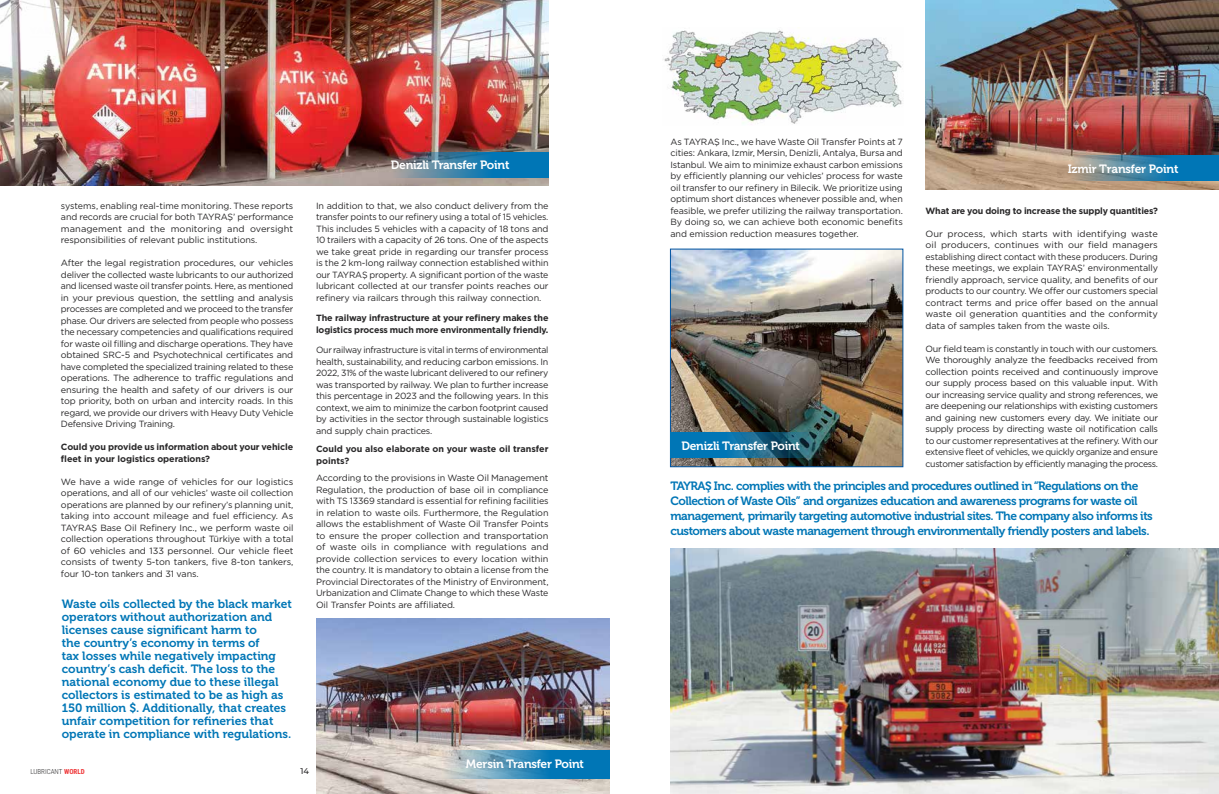
<style>
.page{position:relative;width:1219px;height:794px;background:#fff}
.page>*{position:absolute;margin:0;border:0;box-sizing:border-box;transform-origin:0 0}
.t1{font:12px/13px "Museo 700";letter-spacing:-.01em;color:#0076b6}
.t2{font:12px/15px "Museo 700";letter-spacing:-.04em;color:#0076b6}
.t3{font:12px "Museo 700";letter-spacing:-.02em;color:#fff}
.t4{font:9px/11.5px "Gotham";letter-spacing:-.01em;color:#292829;text-align:justify}
.t5{font:700 9px/11.5px "Gotham";letter-spacing:-.015em;color:#292829}
.t6{font:500 8.3px "Montserrat";color:#292829}
.t7{font:300 7px "Roboto Condensed";color:#292829}
.s1{font-weight:700;color:#ef383a}
</style>
<div class="page">
<img style="left:0;top:0;width:549px;height:186px">
<img style="left:664px;top:30px;width:238px;height:95px">
<img style="left:316px;top:618px;width:293px;height:176px">
<img style="left:672px;top:251px;width:229px;height:214px">
<div style="left:670px;top:249px;width:233px;height:218px;border:1px solid #0155a2"></div>
<img style="left:926px;top:0;width:293px;height:190px">
<img style="left:670px;top:549px;width:549px;height:245px">
<svg style="left:378px;top:152px;width:171px;height:25px;background:#39789d"></svg>
<svg style="left:1057px;top:155px;width:162px;height:26px;background:#4b87a3"></svg>
<svg style="left:670px;top:432px;width:168px;height:26px;background:#146287"></svg>
<svg style="left:428px;top:750px;width:181px;height:29px;background:#5499bd"></svg>
<p class="t4" style="left:61px;top:200px;width:234px">systems, enabling real-time monitoring. These reports and records are crucial for both TAYRAŞ’ performance management and the monitoring and oversight responsibilities of relevant public institutions.</p>
<p class="t4" style="left:61px;top:257px;width:234px">After the legal registration procedures, our vehicles deliver the collected waste lubricants to our authorized and licensed waste oil transfer points. Here, as mentioned in your previous question, the settling and analysis processes are completed and we proceed to the transfer phase. Our drivers are selected from people who possess the necessary competencies and qualifications required for waste oil filling and discharge operations. They have obtained SRC-5 and Psychotechnical certificates and have completed the specialized training related to these operations. The adherence to traffic regulations and ensuring the health and safety of our drivers is our top priority, both on urban and intercity roads. In this regard, we provide our drivers with Heavy Duty Vehicle Defensive Driving Training.</p>
<p class="t5" style="left:61px;top:441px;width:234px">Could you provide us information about your vehicle fleet in your logistics operations?</p>
<p class="t4" style="left:61px;top:476px;width:234px">We have a wide range of vehicles for our logistics operations, and all of our vehicles’ waste oil collection operations are planned by our refinery’s planning unit, taking into account mileage and fuel efficiency. As TAYRAŞ Base Oil Refinery Inc., we perform waste oil collection operations throughout Türkiye with a total of 60 vehicles and 133 personnel. Our vehicle fleet consists of twenty 5-ton tankers, five 8-ton tankers, four 10-ton tankers and 31 vans.</p>
<p class="t1" style="left:62px;top:597px;width:232px">Waste oils collected by the black market operators without authorization and licenses cause significant harm to<br>the country’s economy in terms of<br>tax losses while negatively impacting country’s cash deficit. The loss to the national economy due to these illegal collectors is estimated to be as high as 150 million $. Additionally, that creates unfair competition for refineries that operate in compliance with regulations.</p>
<p class="t4" style="left:670px;top:136px;width:234px">As TAYRAŞ Inc., we have Waste Oil Transfer Points at 7 cities: Ankara, Izmir, Mersin, Denizli, Antalya, Bursa and Istanbul. We aim to minimize exhaust carbon emissions by efficiently planning our vehicles’ process for waste oil transfer to our refinery in Bilecik. We prioritize using optimum short distances whenever possible and, when feasible, we prefer utilizing the railway transportation.<br>By doing so, we can achieve both economic benefits and emission reduction measures together.</p>
<h1 class="t3" style="left:391px;top:158px;width:120px">Denizli Transfer Point</h1>
<h1 class="t3" style="left:1068px;top:162px;width:112px">Izmir Transfer Point</h1>
<p class="t4" style="left:316px;top:200px;width:234px">In addition to that, we also conduct delivery from the transfer points to our refinery using a total of 15 vehicles.<br>This includes 5 vehicles with a capacity of 18 tons and 10 trailers with a capacity of 26 tons. One of the aspects we take great pride in regarding our transfer process is the 2 km-long railway connection established within our TAYRAŞ property. A significant portion of the waste lubricant collected at our transfer points reaches our refinery via railcars through this railway connection.</p>
<p class="t5" style="left:316px;top:312px;width:234px">The railway infrastructure at your refinery makes the logistics process much more environmentally friendly.</p>
<p class="t4" style="left:316px;top:344px;width:234px">Our railway infrastructure is vital in terms of environmental health, sustainability, and reducing carbon emissions. In 2022, 31% of the waste lubricant delivered to our refinery was transported by railway. We plan to further increase this percentage in 2023 and the following years. In this context, we aim to minimize the carbon footprint caused by activities in the sector through sustainable logistics and supply chain practices.</p>
<p class="t5" style="left:316px;top:443px;width:234px">Could you also elaborate on your waste oil transfer points?</p>
<p class="t4" style="left:316px;top:472px;width:234px">According to the provisions in Waste Oil Management Regulation, the production of base oil in compliance with TS 13369 standard is essential for refining facilities in relation to waste oils. Furthermore, the Regulation allows the establishment of Waste Oil Transfer Points to ensure the proper collection and transportation of waste oils in compliance with regulations and provide collection services to every location within the country. It is mandatory to obtain a license from the Provincial Directorates of the Ministry of Environment, Urbanization and Climate Change to which these Waste Oil Transfer Points are affiliated.</p>
<p class="t5" style="left:926px;top:205px;width:234px">What are you doing to increase the supply quantities?</p>
<p class="t4" style="left:926px;top:228px;width:234px">Our process, which starts with identifying waste oil producers, continues with our field managers establishing direct contact with these producers. During these meetings, we explain TAYRAŞ’ environmentally friendly approach, service quality, and benefits of our products to our country. We offer our customers special contract terms and price offer based on the annual waste oil generation quantities and the conformity data of samples taken from the waste oils.</p>
<p class="t4" style="left:926px;top:343px;width:234px">Our field team is constantly in touch with our customers.<br>We thoroughly analyze the feedbacks received from collection points received and continuously improve our supply process based on this valuable input. With our increasing service quality and strong references, we are deepening our relationships with existing customers and gaining new customers every day. We initiate our supply process by directing waste oil notification calls to our customer representatives at the refinery. With our extensive fleet of vehicles, we quickly organize and ensure customer satisfaction by efficiently managing the process.</p>
<h1 class="t3" style="left:681px;top:439px;width:120px">Denizli Transfer Point</h1>
<p class="t2" style="left:670px;top:478px;width:484px">TAYRAŞ Inc. complies with the principles and procedures outlined in “Regulations on the Collection of Waste Oils” and organizes education and awareness programs for waste oil management, primarily targeting automotive industrial sites. The company also informs its customers about waste management through environmentally friendly posters and labels.</p>
<p class="t7" style="left:30px;top:767px;width:56px">LUBRICANT <span class="s1">WORLD</span></p>
<p class="t6" style="left:300px;top:765px;width:10px">14</p>
<h1 class="t3" style="left:466px;top:756px;width:119px">Mersin Transfer Point</h1>
</div>
